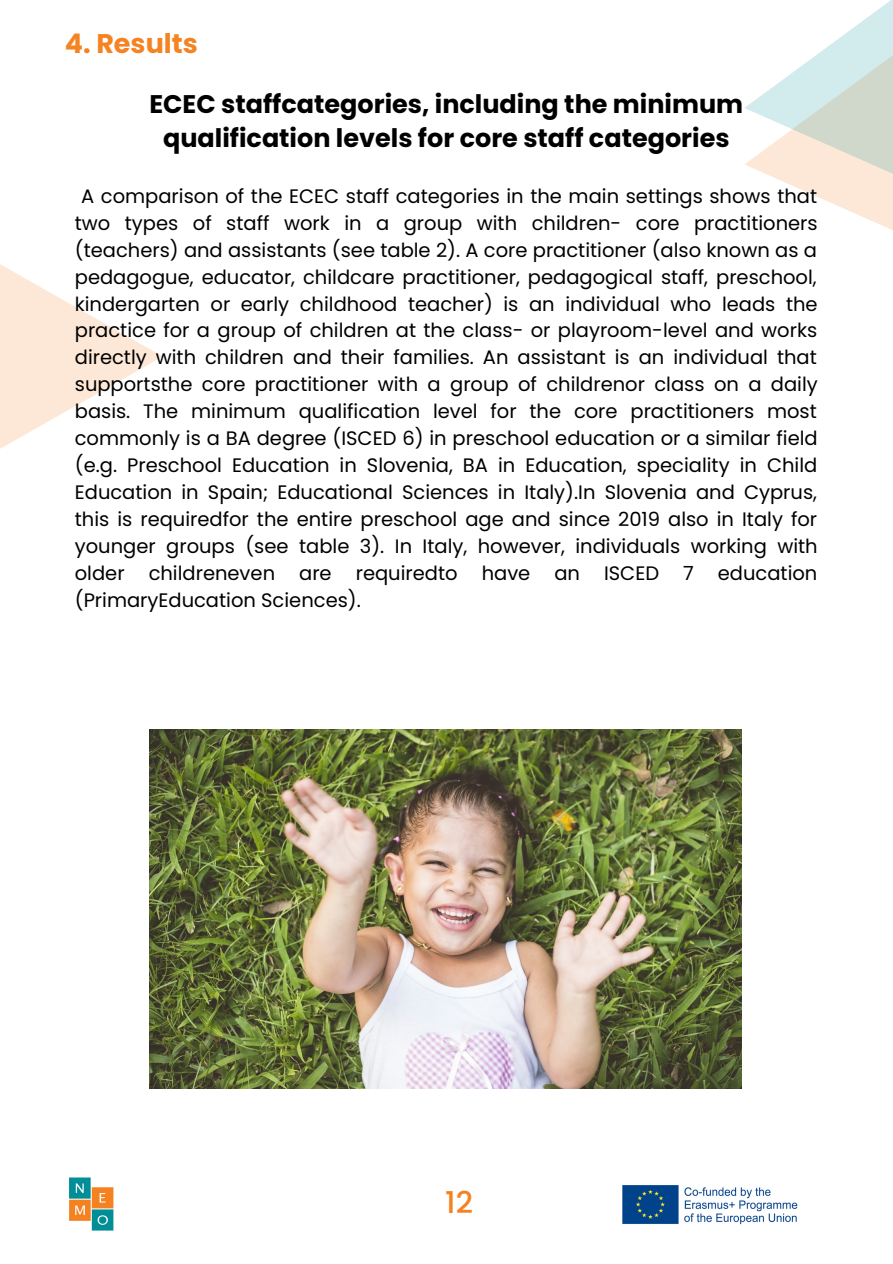
<style>
.page{position:relative;width:893px;height:1264px;background:#fff}
.page>*{position:absolute;margin:0;border:0;box-sizing:border-box;transform-origin:0 0}
.t1{font:500 30px "Poppins";color:#f58220}
.t2{font:700 27px "Poppins";color:#f58322}
.t3{font:700 25.5px/34.8px "Poppins";color:#000;text-align:center}
.t4{font:19.5px/27px "Poppins";color:#000;text-align:justify}
</style>
<div class="page">
<svg style="left:0;top:264px;width:163px;height:185px"></svg>
<img style="left:69px;top:1177px;width:45px;height:54px">
<svg style="left:745px;top:0;width:147px;height:230px"></svg>
<img style="left:150px;top:729px;width:591px;height:359px">
<img style="left:622px;top:1185px;width:176px;height:40px">
<h2 class="t2" style="left:65px;top:24px;width:134px">4. Results</h2>
<h3 class="t3" style="left:149px;top:86px;width:595px">ECEC staffcategories, including the minimum qualification levels for core staff categories</h3>
<p class="t4" style="left:75px;top:182px;width:744px;text-indent:6px">A comparison of the ECEC staff categories in the main settings shows that two types of staff work in a group with children- core practitioners (teachers) and assistants (see table 2). A core practitioner (also known as a pedagogue, educator, childcare practitioner, pedagogical staff, preschool, kindergarten or early childhood teacher) is an individual who leads the practice for a group of children at the class- or playroom-level and works directly with children and their families. An assistant is an individual that supportsthe core practitioner with a group of childrenor class on a daily basis. The minimum qualification level for the core practitioners most commonly is a BA degree (ISCED 6) in preschool education or a similar field (e.g. Preschool Education in Slovenia, BA in Education, speciality in Child Education in Spain; Educational Sciences in Italy).In Slovenia and Cyprus, this is requiredfor the entire preschool age and since 2019 also in Italy for younger groups (see table 3). In Italy, however, individuals working with older childreneven are requiredto have an ISCED 7 education (PrimaryEducation Sciences).</p>
<h1 class="t1" style="left:445px;top:1181px;width:29px">12</h1>
</div>
